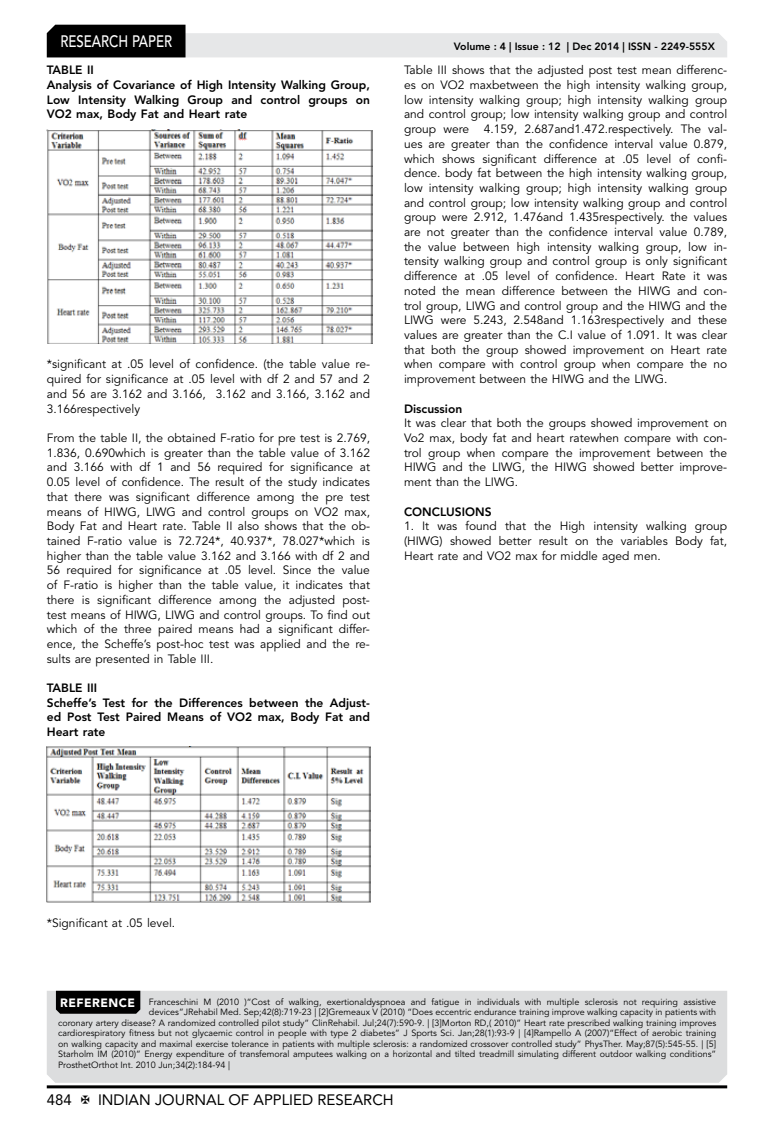
<style>
.page{position:relative;width:774px;height:1136px;background:#fff}
.page>*{position:absolute;margin:0;border:0;box-sizing:border-box;transform-origin:0 0}
.t1{font:500 16.5px "Avenir LT Std";color:#fff;scale:.8 1}
.t2{font:15px "Avenir LT Std";color:#000}
.t3{font:12px/14.7px "Avenir LT Std";color:#000;text-align:justify}
.t4{font:800 12px/14.7px "Avenir LT Std";color:#000}
.t5{font:800 10.5px "Avenir LT Std";color:#000}
.t6{font:9px "Avenir LT Std";color:#000}
.s1{font-weight:900;font-size:12px;color:#fff}
</style>
<div class="page">
<hr style="left:47px;top:1085px;width:680px;height:3px;background:#000">
<svg style="left:47px;top:25px;width:680px;height:32px"></svg>
<div style="left:47px;top:990px;width:680px;height:92px;background:#dcddde"></div>
<div style="left:56px;top:990px;width:84px;height:23px;background:#000"></div>
<img style="left:47px;top:129px;width:325px;height:215px">
<img style="left:47px;top:746px;width:323px;height:156px">
<h1 class="t1" style="left:60px;top:32px;width:139px">RESEARCH PAPER</h1>
<p class="t4" style="left:47px;top:63px;width:325px">TABLE II<br>Analysis of Covariance of High Intensity Walking Group, Low Intensity Walking Group and control groups on VO2 max, Body Fat and Heart rate</p>
<p class="t3" style="left:47px;top:357px;width:325px">*significant at .05 level of confidence. (the table value re&shy;quired for significance at .05 level with df 2 and 57 and 2 and 56 are 3.162 and 3.166, 3.162 and 3.166, 3.162 and 3.166respectively</p>
<p class="t3" style="left:47px;top:431px;width:325px">From the table II, the obtained F-ratio for pre test is 2.769, 1.836, 0.690which is greater than the table value of 3.162 and 3.166 with df 1 and 56 required for significance at 0.05 level of confidence. The result of the study indicates that there was significant difference among the pre test means of HIWG, LIWG and control groups on VO2 max, Body Fat and Heart rate. Table II also shows that the ob&shy;tained F-ratio value is 72.724*, 40.937*, 78.027*which is higher than the table value 3.162 and 3.166 with df 2 and 56 required for significance at .05 level. Since the value of F-ratio is higher than the table value, it indicates that there is significant difference among the adjusted post&shy;test means of HIWG, LIWG and control groups. To find out which of the three paired means had a significant differ&shy;ence, the Scheffe’s post-hoc test was applied and the re&shy;sults are presented in Table III.</p>
<p class="t4" style="left:47px;top:680px;width:325px">TABLE III<br>Scheffe’s Test for the Differences between the Adjust&shy;ed Post Test Paired Means of VO2 max, Body Fat and<br>Heart rate</p>
<p class="t5" style="left:454px;top:41px;width:262px">Volume : 4 | Issue : 12 | Dec 2014 | ISSN - 2249-555X</p>
<p class="t3" style="left:404px;top:63px;width:325px">Table III shows that the adjusted post test mean differenc&shy;es on VO2 maxbetween the high intensity walking group, low intensity walking group; high intensity walking group and control group; low intensity walking group and control group were 4.159, 2.687and1.472.respectively. The val&shy;ues are greater than the confidence interval value 0.879, which shows significant difference at .05 level of confi&shy;dence. body fat between the high intensity walking group, low intensity walking group; high intensity walking group and control group; low intensity walking group and control group were 2.912, 1.476and 1.435respectively. the values are not greater than the confidence interval value 0.789, the value between high intensity walking group, low in&shy;tensity walking group and control group is only significant difference at .05 level of confidence. Heart Rate it was noted the mean difference between the HIWG and con&shy;trol group, LIWG and control group and the HIWG and the LIWG were 5.243, 2.548and 1.163respectively and these values are greater than the C.I value of 1.091. It was clear that both the group showed improvement on Heart rate when compare with control group when compare the no improvement between the HIWG and the LIWG.</p>
<p class="t4" style="left:404px;top:401px;width:60px">Discussion</p>
<p class="t3" style="left:404px;top:416px;width:325px">It was clear that both the groups showed improvement on Vo2 max, body fat and heart ratewhen compare with con&shy;trol group when compare the improvement between the HIWG and the LIWG, the HIWG showed better improve&shy;ment than the LIWG.</p>
<p class="t4" style="left:404px;top:504px;width:89px">CONCLUSIONS</p>
<p class="t3" style="left:404px;top:519px;width:325px">1. It was found that the High intensity walking group (HIWG) showed better result on the variables Body fat, Heart rate and VO2 max for middle aged men.</p>
<p class="t3" style="left:47px;top:916px;width:130px">*Significant at .05 level.</p>
<p class="t6" style="left:60px;top:996px;width:657px"><span class="s1">REFERENCE</span> Franceschini M (2010 )“Cost of walking, exertionaldyspnoea and fatigue in individuals with multiple sclerosis not requiring assistive</p>
<p class="t6" style="left:149px;top:1006px;width:569px">devices”JRehabil Med. Sep;42(8):719-23 | [2]Gremeaux V (2010) “Does eccentric endurance training improve walking capacity in patients with</p>
<p class="t6" style="left:58px;top:1017px;width:660px">coronary artery disease? A randomized controlled pilot study” ClinRehabil. Jul;24(7):590-9. | [3]Morton RD,( 2010)” Heart rate prescribed walking training improves</p>
<p class="t6" style="left:58px;top:1027px;width:659px">cardiorespiratory fitness but not glycaemic control in people with type 2 diabetes” J Sports Sci. Jan;28(1):93-9 | [4]Rampello A (2007)“Effect of aerobic training</p>
<p class="t6" style="left:58px;top:1038px;width:659px">on walking capacity and maximal exercise tolerance in patients with multiple sclerosis: a randomized crossover controlled study” PhysTher. May;87(5):545-55. | [5]</p>
<p class="t6" style="left:58px;top:1048px;width:660px">Starholm IM (2010)” Energy expenditure of transfemoral amputees walking on a horizontal and tilted treadmill simulating different outdoor walking conditions”</p>
<p class="t6" style="left:58px;top:1059px;width:173px">ProsthetOrthot Int. 2010 Jun;34(2):184-94 |</p>
<p class="t2" style="left:47px;top:1090px;width:27px">484</p>
<p class="t2" style="left:98px;top:1090px;width:297px">INDIAN JOURNAL OF APPLIED RESEARCH</p>
</div>
